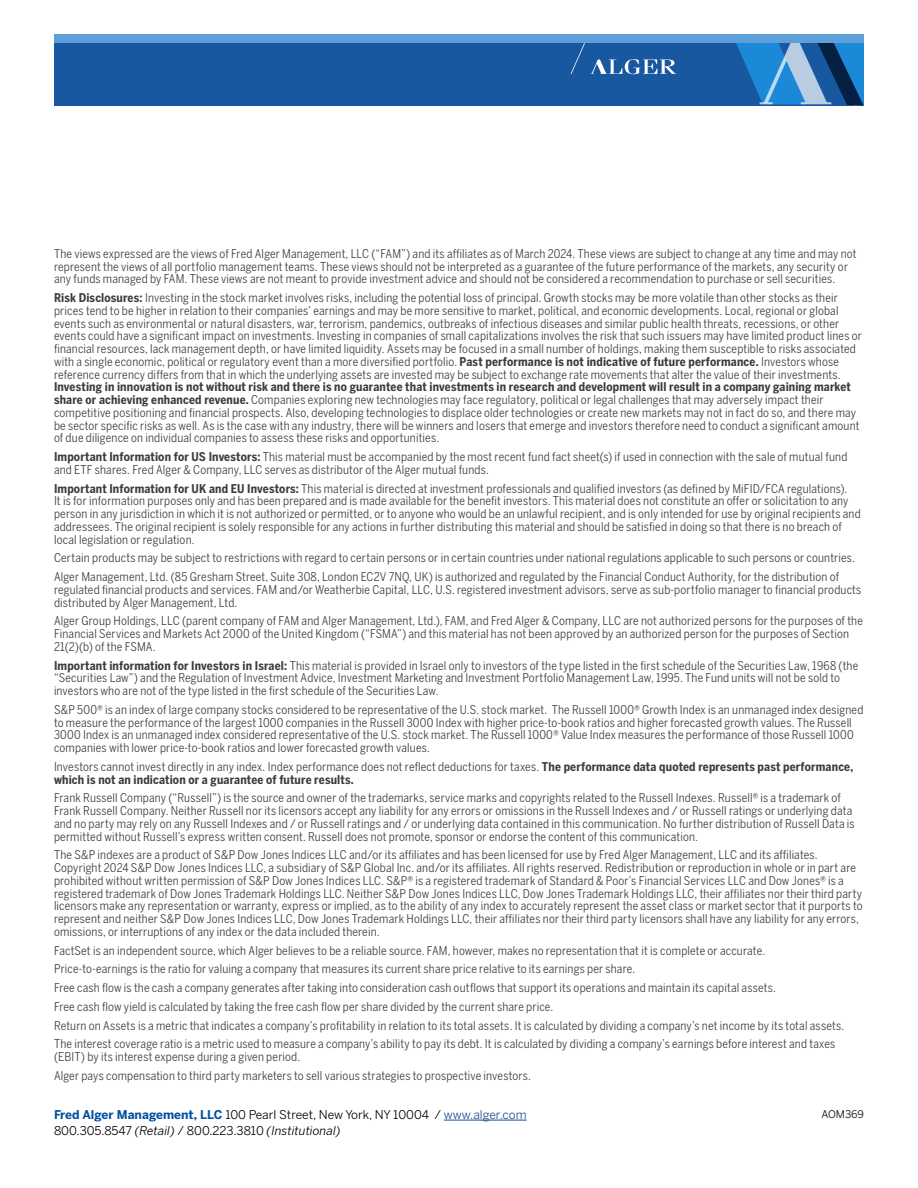
<style>
.page{position:relative;width:918px;height:1188px;background:#fff}
.page>*{position:absolute;margin:0;border:0;box-sizing:border-box;transform-origin:0 0}
.Subhead{font:12px/12.8px "Benton Sans Cond";letter-spacing:.015em;color:#3c3c3e}
.Subhead-2{font:700 12px/12.8px "Benton Sans Cond";letter-spacing:.01em;color:#3c3c3e}
.t1{font:12px/15.9px "Benton Sans";color:#000}
.t2{font:10.5px "Benton Sans";color:#000}
.s1{font-weight:700}
.s2{font-weight:400}
.s3{font-weight:700;color:#0050a1}
.s4{color:#1c4b8e}
.s5{font-style:italic}
</style>
<div class="page">
<div style="left:54px;top:39px;width:800px;height:66px;background:#1758a1"></div>
<svg style="left:736px;top:43px;width:128px;height:62px"></svg>
<div style="left:54px;top:34px;width:810px;height:9px;background:#5e9ed9"></div>
<svg style="left:571px;top:43px;width:14px;height:31px"></svg>
<svg style="left:591px;top:59px;width:85px;height:15px"></svg>
<hr style="left:444px;top:1120px;width:83px;height:1px;background:#1c4b8e">
<p class="Subhead" style="left:54px;top:247px;width:804px">The views expressed are the views of Fred Alger Management, LLC (“FAM”) and its affiliates as of March 2024. These views are subject to change at any time and may not represent the views of all portfolio management teams. These views should not be interpreted as a guarantee of the future performance of the markets, any security or any funds managed by FAM. These views are not meant to provide investment advice and should not be considered a recommendation to purchase or sell securities.</p>
<p class="Subhead" style="left:54px;top:291px;width:809px"><span class="s1">Risk Disclosures:</span> Investing in the stock market involves risks, including the potential loss of principal. Growth stocks may be more volatile than other stocks as their prices tend to be higher in relation to their companies’ earnings and may be more sensitive to market, political, and economic developments. Local, regional or global events such as environmental or natural disasters, war, terrorism, pandemics, outbreaks of infectious diseases and similar public health threats, recessions, or other events could have a significant impact on investments. Investing in companies of small capitalizations involves the risk that such issuers may have limited product lines or financial resources, lack management depth, or have limited liquidity. Assets may be focused in a small number of holdings, making them susceptible to risks associated with a single economic, political or regulatory event than a more diversified portfolio. <span class="s1">Past performance is not indicative of future performance.</span> Investors whose reference currency differs from that in which the underlying assets are invested may be subject to exchange rate movements that alter the value of their investments.<br><span class="s1">Investing in innovation is not without risk and there is no guarantee that investments in research and development will result in a company gaining market share or achieving enhanced revenue.</span> Companies exploring new technologies may face regulatory, political or legal challenges that may adversely impact their competitive positioning and financial prospects. Also, developing technologies to displace older technologies or create new markets may not in fact do so, and there may be sector specific risks as well. As is the case with any industry, there will be winners and losers that emerge and investors therefore need to conduct a significant amount of due diligence on individual companies to assess these risks and opportunities.</p>
<p class="Subhead" style="left:54px;top:450px;width:795px"><span class="s1">Important Information for US Investors:</span> This material must be accompanied by the most recent fund fact sheet(s) if used in connection with the sale of mutual fund and ETF shares. Fred Alger &amp; Company, LLC serves as distributor of the Alger mutual funds.</p>
<p class="Subhead" style="left:54px;top:482px;width:808px"><span class="s1">Important Information for UK and EU Investors:</span> This material is directed at investment professionals and qualified investors (as defined by MiFID/FCA regulations).<br>It is for information purposes only and has been prepared and is made available for the benefit investors. This material does not constitute an offer or solicitation to any person in any jurisdiction in which it is not authorized or permitted, or to anyone who would be an unlawful recipient, and is only intended for use by original recipients and addressees. The original recipient is solely responsible for any actions in further distributing this material and should be satisfied in doing so that there is no breach of local legislation or regulation.</p>
<p class="Subhead" style="left:54px;top:552px;width:803px">Certain products may be subject to restrictions with regard to certain persons or in certain countries under national regulations applicable to such persons or countries.</p>
<p class="Subhead" style="left:54px;top:570px;width:809px">Alger Management, Ltd. (85 Gresham Street, Suite 308, London EC2V 7NQ, UK) is authorized and regulated by the Financial Conduct Authority, for the distribution of regulated financial products and services. FAM and/or Weatherbie Capital, LLC, U.S. registered investment advisors, serve as sub-portfolio manager to financial products distributed by Alger Management, Ltd.</p>
<p class="Subhead" style="left:54px;top:615px;width:810px">Alger Group Holdings, LLC (parent company of FAM and Alger Management, Ltd.), FAM, and Fred Alger &amp; Company, LLC are not authorized persons for the purposes of the<br>Financial Services and Markets Act 2000 of the United Kingdom (“FSMA”) and this material has not been approved by an authorized person for the purposes of Section<br>21(2)(b) of the FSMA.</p>
<p class="Subhead" style="left:54px;top:659px;width:806px"><span class="s1">Important information for Investors in Israel:</span> This material is provided in Israel only to investors of the type listed in the first schedule of the Securities Law, 1968 (the “Securities Law”) and the Regulation of Investment Advice, Investment Marketing and Investment Portfolio Management Law, 1995. The Fund units will not be sold to investors who are not of the type listed in the first schedule of the Securities Law.</p>
<p class="Subhead" style="left:54px;top:703px;width:811px">S&amp;P 500® is an index of large company stocks considered to be representative of the U.S. stock market. The Russell 1000® Growth Index is an unmanaged index designed to measure the performance of the largest 1000 companies in the Russell 3000 Index with higher price-to-book ratios and higher forecasted growth values. The Russell 3000 Index is an unmanaged index considered representative of the U.S. stock market. The Russell 1000® Value Index measures the performance of those Russell 1000 companies with lower price-to-book ratios and lower forecasted growth values.</p>
<p class="Subhead-2" style="left:54px;top:760px;width:801px"><span class="s2">Investors cannot invest directly in any index. Index performance does not reflect deductions for taxes.</span> The performance data quoted represents past performance, which is not an indication or a guarantee of future results.</p>
<p class="Subhead" style="left:54px;top:792px;width:802px">Frank Russell Company (“Russell”) is the source and owner of the trademarks, service marks and copyrights related to the Russell Indexes. Russell® is a trademark of Frank Russell Company. Neither Russell nor its licensors accept any liability for any errors or omissions in the Russell Indexes and / or Russell ratings or underlying data and no party may rely on any Russell Indexes and / or Russell ratings and / or underlying data contained in this communication. No further distribution of Russell Data is permitted without Russell’s express written consent. Russell does not promote, sponsor or endorse the content of this communication.</p>
<p class="Subhead" style="left:54px;top:849px;width:810px">The S&amp;P indexes are a product of S&amp;P Dow Jones Indices LLC and/or its affiliates and has been licensed for use by Fred Alger Management, LLC and its affiliates.<br>Copyright 2024 S&amp;P Dow Jones Indices LLC, a subsidiary of S&amp;P Global Inc. and/or its affiliates. All rights reserved. Redistribution or reproduction in whole or in part are prohibited without written permission of S&amp;P Dow Jones Indices LLC. S&amp;P® is a registered trademark of Standard &amp; Poor’s Financial Services LLC and Dow Jones® is a registered trademark of Dow Jones Trademark Holdings LLC. Neither S&amp;P Dow Jones Indices LLC, Dow Jones Trademark Holdings LLC, their affiliates nor their third party licensors make any representation or warranty, express or implied, as to the ability of any index to accurately represent the asset class or market sector that it purports to represent and neither S&amp;P Dow Jones Indices LLC, Dow Jones Trademark Holdings LLC, their affiliates nor their third party licensors shall have any liability for any errors, omissions, or interruptions of any index or the data included therein.</p>
<p class="Subhead" style="left:54px;top:944px;width:713px">FactSet is an independent source, which Alger believes to be a reliable source. FAM, however, makes no representation that it is complete or accurate.</p>
<p class="Subhead" style="left:54px;top:963px;width:583px">Price-to-earnings is the ratio for valuing a company that measures its current share price relative to its earnings per share.</p>
<p class="Subhead" style="left:54px;top:981px;width:723px">Free cash flow is the cash a company generates after taking into consideration cash outflows that support its operations and maintain its capital assets.</p>
<p class="Subhead" style="left:54px;top:1000px;width:501px">Free cash flow yield is calculated by taking the free cash flow per share divided by the current share price.</p>
<p class="Subhead" style="left:54px;top:1019px;width:792px">Return on Assets is a metric that indicates a company’s profitability in relation to its total assets. It is calculated by dividing a company’s net income by its total assets.</p>
<p class="Subhead" style="left:54px;top:1038px;width:783px">The interest coverage ratio is a metric used to measure a company’s ability to pay its debt. It is calculated by dividing a company’s earnings before interest and taxes (EBIT) by its interest expense during a given period.</p>
<p class="Subhead" style="left:54px;top:1069px;width:478px">Alger pays compensation to third party marketers to sell various strategies to prospective investors.</p>
<p class="t1" style="left:54px;top:1106px;width:474px"><span class="s3">Fred Alger Management, LLC</span> 100 Pearl Street, New York, NY 10004 / <span class="s4">www.alger.com<br></span>800.305.8547 <span class="s5">(Retail)</span> / 800.223.3810 <span class="s5">(Institutional)</span></p>
<p class="t2" style="left:821px;top:1108px;width:44px">AOM369</p>
</div>
